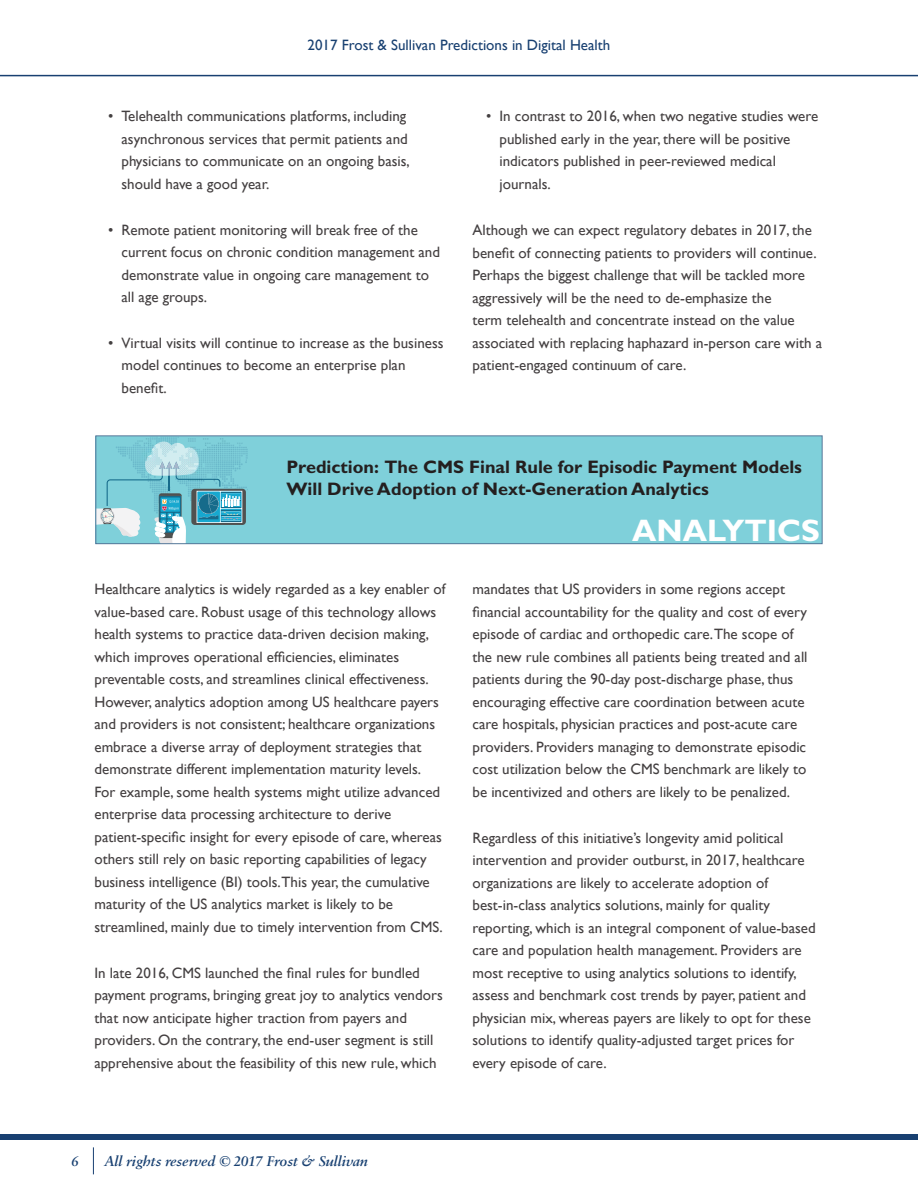
<style>
.page{position:relative;width:918px;height:1188px;background:#fff}
.page>*{position:absolute;margin:0;border:0;box-sizing:border-box;transform-origin:0 0}
.t1{font:700 31.2px "Gill Sans";color:#fff}
.t2{font:700 18.15px/21.8px "Gill Sans";color:#241f1f}
.t3{font:15px/22.5px "Gill Sans";color:#444041}
.t4{font:15px "Gill Sans";color:#184071}
.t5{font:italic 600 15px "Sabon MT Pro";color:#184071}
</style>
<div class="page">
<div style="left:0;top:1134px;width:918px;height:5px;background:#184071"></div>
<hr style="left:0;top:75px;width:918px;height:1px;background:#184071">
<svg style="left:93px;top:1147px;width:1px;height:27px"></svg>
<div style="left:96px;top:436px;width:726px;height:108px;background:#7fd0da"></div>
<svg style="left:97px;top:437px;width:151px;height:105px"></svg>
<img style="left:135px;top:437px;width:21px;height:9px">
<img style="left:188px;top:438px;width:55px;height:6px">
<img style="left:188px;top:463px;width:29px;height:4px">
<div style="left:95px;top:435px;width:728px;height:109px;border:1px solid #547799"></div>
<p class="t4" style="left:308px;top:36px;width:304px">2017 Frost &amp; Sullivan Predictions in Digital Health</p>
<p class="t3" style="left:122px;top:105px;width:290px;text-indent:-14px">• Telehealth communications platforms, including asynchronous services that permit patients and physicians to communicate on an ongoing basis, should have a good year.</p>
<p class="t3" style="left:122px;top:218px;width:320px;text-indent:-14px">• Remote patient monitoring will break free of the current focus on chronic condition management and demonstrate value in ongoing care management to all age groups.</p>
<p class="t3" style="left:122px;top:331px;width:324px;text-indent:-14px">• Virtual visits will continue to increase as the business model continues to become an enterprise plan benefit.</p>
<p class="t3" style="left:500px;top:105px;width:320px;text-indent:-14px">• In contrast to 2016, when two negative studies were published early in the year, there will be positive indicators published in peer-reviewed medical journals.</p>
<p class="t3" style="left:472px;top:219px;width:351px">Although we can expect regulatory debates in 2017, the benefit of connecting patients to providers will continue.<br>Perhaps the biggest challenge that will be tackled more aggressively will be the need to de-emphasize the<br>term telehealth and concentrate instead on the value associated with replacing haphazard in-person care with a patient-engaged continuum of care.</p>
<p class="t2" style="left:286px;top:456px;width:517px">Prediction: The CMS Final Rule for Episodic Payment Models<br>Will Drive Adoption of Next-Generation Analytics</p>
<p class="t3" style="left:94px;top:578px;width:352px">Healthcare analytics is widely regarded as a key enabler of value-based care. Robust usage of this technology allows health systems to practice data-driven decision making, which improves operational efficiencies, eliminates preventable costs, and streamlines clinical effectiveness.<br>However, analytics adoption among US healthcare payers and providers is not consistent; healthcare organizations embrace a diverse array of deployment strategies that demonstrate different implementation maturity levels.<br>For example, some health systems might utilize advanced enterprise data processing architecture to derive patient-specific insight for every episode of care, whereas others still rely on basic reporting capabilities of legacy business intelligence (BI) tools.This year, the cumulative maturity of the US analytics market is likely to be streamlined, mainly due to timely intervention from CMS.</p>
<p class="t3" style="left:94px;top:961px;width:350px">In late 2016, CMS launched the final rules for bundled payment programs, bringing great joy to analytics vendors that now anticipate higher traction from payers and providers. On the contrary, the end-user segment is still apprehensive about the feasibility of this new rule, which</p>
<h1 class="t1" style="left:632px;top:512px;width:190px">ANALYTICS</h1>
<p class="t3" style="left:472px;top:578px;width:337px">mandates that US providers in some regions accept financial accountability for the quality and cost of every episode of cardiac and orthopedic care.The scope of the new rule combines all patients being treated and all patients during the 90-day post-discharge phase, thus encouraging effective care coordination between acute care hospitals, physician practices and post-acute care providers. Providers managing to demonstrate episodic cost utilization below the CMS benchmark are likely to be incentivized and others are likely to be penalized.</p>
<p class="t3" style="left:472px;top:826px;width:345px">Regardless of this initiative’s longevity amid political intervention and provider outburst, in 2017, healthcare organizations are likely to accelerate adoption of best-in-class analytics solutions, mainly for quality reporting, which is an integral component of value-based care and population health management. Providers are most receptive to using analytics solutions to identify, assess and benchmark cost trends by payer, patient and physician mix, whereas payers are likely to opt for these solutions to identify quality-adjusted target prices for every episode of care.</p>
<p class="t5" style="left:71px;top:1153px;width:9px">6</p>
<p class="t5" style="left:104px;top:1153px;width:265px">All rights reserved © 2017 Frost &amp; Sullivan</p>
</div>
